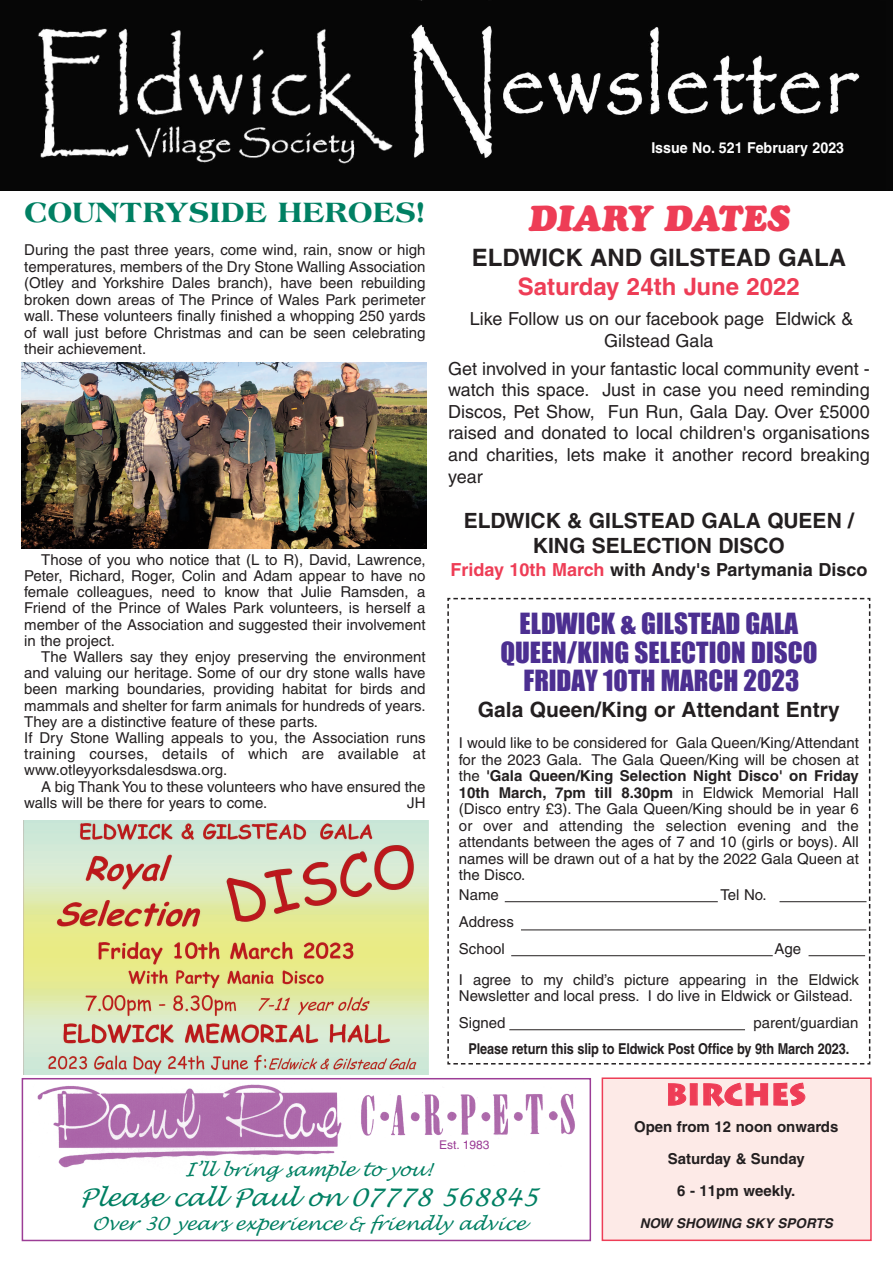
<style>
.page{position:relative;width:893px;height:1263px;background:#fff}
.page>*{position:absolute;margin:0;border:0;box-sizing:border-box;transform-origin:0 0}
.t1{font:italic 900 36px "Cooper";color:#ee3d56}
.t2{font:800 30px "Americana";color:#008063}
.t3{font:900 30px "Lithos";color:#ee3d56}
.t4{font:27px/28.5px "Impact";color:#4c2f91;text-align:center}
.t5{font:italic 24px "Lucida Handwriting";color:#008063}
.t6{font:700 24px "Helvetica";color:#231f20}
.t7{font:700 24px "Helvetica";color:#ee3d56}
.t8{font:700 21px/25.2px "Helvetica";color:#231f20;text-align:center}
.t9{font:18px/21.6px "Helvetica";color:#231f20;text-align:center}
.t10{font:italic 18px "Lucida Handwriting";color:#008063}
.t11{font:700 18px "Helvetica";color:#231f20}
.t12{font:15px/16.5px "Helvetica";color:#231f20}
.t13{font:700 15px "Helvetica";letter-spacing:-.01em;color:#231f20;scale:.85 1}
.t14{font:700 15px/32px "Helvetica";letter-spacing:-.01em;color:#231f20;text-align:center}
.t15{font:700 15px "Helvetica";color:#fff;scale:.95 1}
.t16{font:italic 700 13.5px "Helvetica";color:#231f20}
.t17{font:12px "Helvetica";color:#9c3d96}
.s1{color:#ee3d56}
.s2{font-weight:700}
</style>
<div class="page">
<div style="left:603px;top:1079px;width:267px;height:160px;background:#fdeae7"></div>
<div style="left:602px;top:1077px;width:270px;height:164px;border:2px solid #ee3d56"></div>
<img style="left:880px;top:77px;width:13px;height:114px">
<hr style="left:0;top:0;width:881px;height:2px;background:#060606">
<img style="left:881px;top:0;width:12px;height:77px">
<img style="left:0;top:2px;width:885px;height:188px">
<div style="left:22px;top:1078px;width:569px;height:163px;border:2px solid #9c3d96"></div>
<img style="left:25px;top:1080px;width:561px;height:88px">
<div style="left:354px;top:1139px;width:221px;height:22px;background:#fff"></div>
<svg style="left:447px;top:597px;width:424px;height:468px"></svg>
<hr style="left:505px;top:901px;width:213px;height:1px;background:#231f20">
<hr style="left:521px;top:929px;width:345px;height:1px;background:#231f20">
<hr style="left:808px;top:955px;width:57px;height:1px;background:#231f20">
<hr style="left:511px;top:955px;width:262px;height:1px;background:#231f20">
<hr style="left:779px;top:901px;width:87px;height:1px;background:#231f20">
<hr style="left:509px;top:1029px;width:236px;height:1px;background:#231f20">
<img style="left:23px;top:821px;width:405px;height:253px">
<img style="left:21px;top:362px;width:406px;height:187px">
<h2 class="t2" style="left:24px;top:200px;width:402px">COUNTRYSIDE HEROES!</h2>
<p class="t12" style="left:24px;top:243px;width:403px;text-align:justify">During the past three years, come wind, rain, snow or high temperatures, members of the Dry Stone Walling Association (Otley and Yorkshire Dales branch), have been rebuilding broken down areas of The Prince of Wales Park perimeter wall. These volunteers finally finished a whopping 250 yards of wall just before Christmas and can be seen celebrating their achievement.</p>
<p class="t12" style="left:24px;top:553px;width:403px;text-align:justify;text-indent:17px">Those of you who notice that (L to R), David, Lawrence, Peter, Richard, Roger, Colin and Adam appear to have no female colleagues, need to know that Julie Ramsden, a Friend of the Prince of Wales Park volunteers, is herself a member of the Association and suggested their involvement in the project.</p>
<p class="t12" style="left:24px;top:650px;width:403px;text-indent:17px">The Wallers say they enjoy preserving the environment and valuing our heritage. Some of our dry stone walls have been marking boundaries, providing habitat for birds and mammals and shelter for farm animals for hundreds of years.<br>They are a distinctive feature of these parts.<br>If Dry Stone Walling appeals to you, the Association runs training courses, details of which are available at www.otleyyorksdalesdswa.org.</p>
<p class="t12" style="left:24px;top:780px;width:403px;text-indent:17px">A big Thank You to these volunteers who have ensured the walls will be there for years to come.</p>
<p class="t12" style="left:407px;top:796px;width:20px">JH</p>
<p class="t15" style="left:651px;top:142px;width:204px">Issue No. 521 February 2023</p>
<h1 class="t1" style="left:528px;top:198px;width:264px">DIARY DATES</h1>
<h3 class="t6" style="left:472px;top:249px;width:376px">ELDWICK AND GILSTEAD GALA</h3>
<h3 class="t7" style="left:518px;top:278px;width:284px">Saturday 24th June 2022</h3>
<p class="t9" style="left:470px;top:310px;width:385px">Like Follow us on our facebook page Eldwick &amp;<br>Gilstead Gala</p>
<p class="t9" style="left:448px;top:359px;width:423px;text-align:justify">Get involved in your fantastic local community event - watch this space. Just in case you need reminding Discos, Pet Show, Fun Run, Gala Day. Over £5000 raised and donated to local children's organisations and charities, lets make it another record breaking year</p>
<h3 class="t8" style="left:464px;top:510px;width:392px">ELDWICK &amp; GILSTEAD GALA QUEEN /<br>KING SELECTION DISCO</h3>
<p class="t11" style="left:450px;top:563px;width:418px"><span class="s1">Friday 10th March</span> with Andy's Partymania Disco</p>
<h3 class="t4" style="left:500px;top:611px;width:319px">ELDWICK &amp; GILSTEAD GALA<br>QUEEN/KING SELECTION DISCO<br>FRIDAY 10TH MARCH 2023</h3>
<h3 class="t8" style="left:478px;top:699px;width:363px">Gala Queen/King or Attendant Entry</h3>
<p class="t12" style="left:459px;top:736px;width:402px;text-align:justify">I would like to be considered for Gala Queen/King/Attendant for the 2023 Gala. The Gala Queen/King will be chosen at the <span class="s2">'Gala Queen/King Selection Night Disco' on Friday 10th March, 7pm till 8.30pm</span> in Eldwick Memorial Hall (Disco entry £3). The Gala Queen/King should be in year 6 or over and attending the selection evening and the attendants between the ages of 7 and 10 (girls or boys). All names will be drawn out of a hat by the 2022 Gala Queen at the Disco.</p>
<p class="t12" style="left:459px;top:888px;width:42px">Name</p>
<p class="t12" style="left:720px;top:888px;width:48px">Tel No.</p>
<p class="t12" style="left:459px;top:910px;width:57px;line-height:27px">Address<br>School</p>
<p class="t12" style="left:459px;top:935px;width:401px;line-height:30.3px;text-indent:315px">Age<br>I agree to my child’s picture appearing in the Eldwick</p>
<p class="t12" style="left:459px;top:984px;width:396px;line-height:27px">Newsletter and local press. I do live in Eldwick or Gilstead.<br>Signed</p>
<p class="t12" style="left:753px;top:1016px;width:107px">parent/guardian</p>
<p class="t13" style="left:468px;top:1043px;width:449px">Please return this slip to Eldwick Post Office by 9th March 2023.</p>
<p class="t17" style="left:439px;top:1140px;width:52px">Est. 1983</p>
<p class="t10" style="left:184px;top:1159px;width:248px">I’llbring sample to you!</p>
<h3 class="t5" style="left:79px;top:1183px;width:466px">Please callPaulon 07778 568845</h3>
<p class="t10" style="left:91px;top:1213px;width:435px">Over 30years experience &amp; friendly advice</p>
<h2 class="t3" style="left:665px;top:1077px;width:142px">BIRCHES</h2>
<p class="t14" style="left:634px;top:1112px;width:206px">Open from 12 noon onwards<br>Saturday &amp; Sunday<br>6 - 11pm weekly.</p>
<p class="t16" style="left:640px;top:1218px;width:195px">NOW SHOWING SKY SPORTS</p>
</div>
